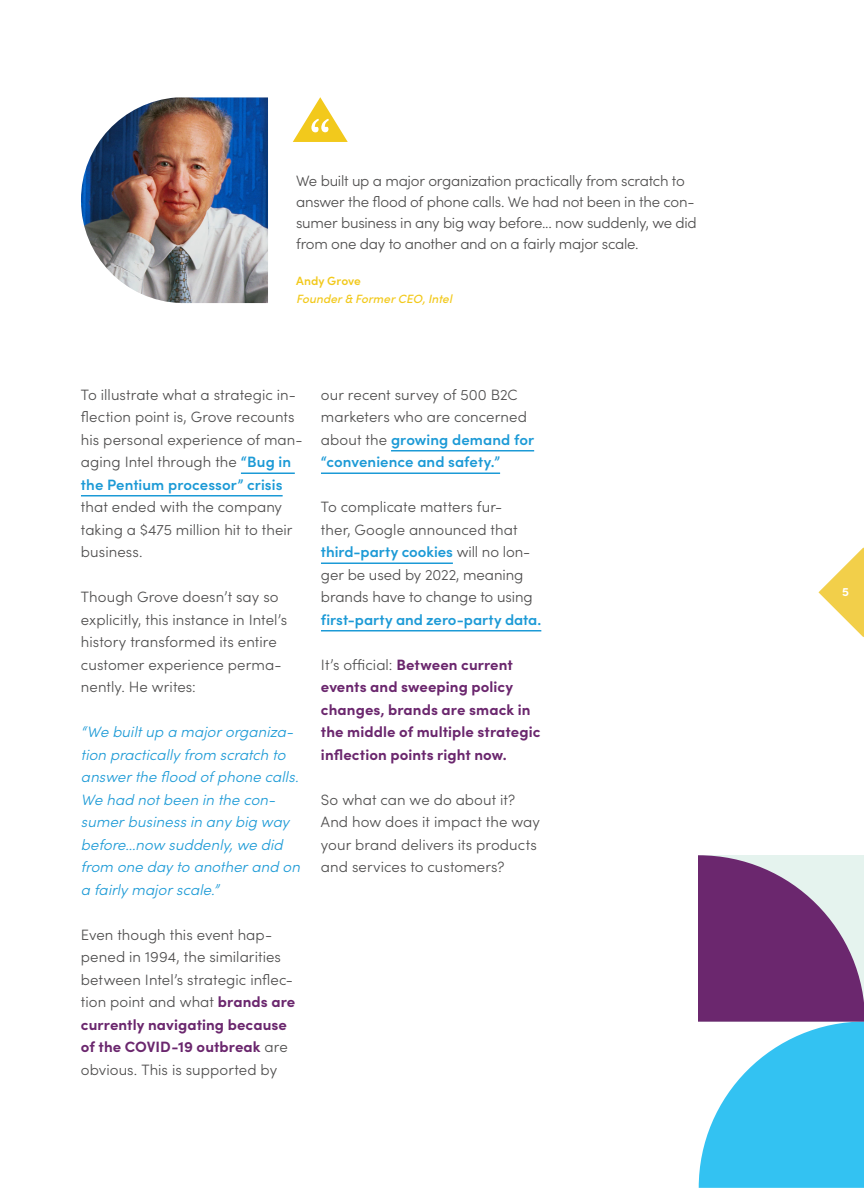
<style>
.page{position:relative;width:864px;height:1188px;background:#fff}
.page>*{position:absolute;margin:0;border:0;box-sizing:border-box;transform-origin:0 0}
.t1{font:300 15px/22.5px "Sofia Pro";letter-spacing:.005em;color:#4e4d4d}
.t2{font:italic 300 15px/22.5px "Sofia Pro";letter-spacing:.005em;color:#1c9ad6}
.t3{font:300 15px/21px "Sofia Pro";letter-spacing:-.015em;color:#4e4d4d}
.t4{font:700 15px/22.5px "Sofia Pro";letter-spacing:.005em;color:#6b276e}
.t5{font:600 15px "Sofia Pro";letter-spacing:-.005em;color:#1c9ad6}
.t6{font:italic 500 12px "Sofia Pro";letter-spacing:.005em;color:#f2c91c}
.t7{font:600 12px "Sofia Pro";letter-spacing:.005em;color:#f2c91c}
.t8{font:700 12px "Sofia Pro";color:#fff}
.s1{font-weight:600;color:#1c9ad6}
.s2{font-weight:700;color:#6b276e}
.s3{font-weight:300;color:#4e4d4d}
</style>
<div class="page">
<hr style="left:241px;top:472px;width:54px;height:2px;background:#1c9ad6">
<hr style="left:81px;top:495px;width:202px;height:1px;background:#1c9ad6">
<hr style="left:391px;top:450px;width:143px;height:2px;background:#1c9ad6">
<hr style="left:321px;top:472px;width:179px;height:2px;background:#1c9ad6">
<hr style="left:321px;top:562px;width:132px;height:2px;background:#1c9ad6">
<hr style="left:321px;top:630px;width:220px;height:2px;background:#1c9ad6">
<svg style="left:293px;top:97px;width:55px;height:45px"></svg>
<img style="left:81px;top:98px;width:187px;height:205px">
<svg style="left:699px;top:855px;width:165px;height:333px;background:#7190be"></svg>
<svg style="left:818px;top:547px;width:46px;height:90px"></svg>
<p class="t3" style="left:296px;top:169px;width:402px">We built up a major organization practically from scratch to answer the flood of phone calls. We had not been in the con&shy;sumer business in any big way before... now suddenly, we did from one day to another and on a fairly major scale.</p>
<p class="t7" style="left:296px;top:272px;width:66px">Andy Grove</p>
<p class="t6" style="left:296px;top:290px;width:157px">Founder &amp; Former CEO, Intel</p>
<p class="t1" style="left:81px;top:382px;width:223px">To illustrate what a strategic in&shy;flection point is, Grove recounts his personal experience of man&shy;aging Intel through the <span class="s1">“Bug in the Pentium processor” crisis</span></p>
<p class="t1" style="left:81px;top:495px;width:213px">that ended with the company taking a $475 million hit to their business.</p>
<p class="t1" style="left:81px;top:585px;width:208px">Though Grove doesn’t say so explicitly, this instance in Intel’s history transformed its entire customer experience perma&shy;nently. He writes:</p>
<p class="t2" style="left:81px;top:720px;width:221px">“We built up a major organiza&shy;tion practically from scratch to answer the flood of phone calls.<br>We had not been in the con&shy;sumer business in any big way before...now suddenly, we did from one day to another and on a fairly major scale.”</p>
<p class="t1" style="left:81px;top:922px;width:216px">Even though this event hap&shy;pened in 1994, the similarities between Intel’s strategic inflec&shy;tion point and what <span class="s2">brands are currently navigating because of the COVID-19 outbreak</span> are obvious. This is supported by</p>
<p class="t1" style="left:321px;top:382px;width:215px">our recent survey of 500 B2C marketers who are concerned about the <span class="s1">growing demand for “convenience and safety.”</span></p>
<p class="t1" style="left:321px;top:495px;width:213px">To complicate matters fur&shy;ther, Google announced that <span class="s1">third-party cookies</span> will no lon&shy;ger be used by 2022, meaning brands have to change to using</p>
<p class="t5" style="left:321px;top:608px;width:222px">first-party and zero-party data.</p>
<p class="t4" style="left:321px;top:652px;width:221px"><span class="s3">It’s official:</span> Between current events and sweeping policy changes, brands are smack in the middle of multiple strategic inflection points right now.</p>
<p class="t1" style="left:321px;top:787px;width:221px">So what can we do about it?<br>And how does it impact the way your brand delivers its products and services to customers?</p>
<p class="t8" style="left:842px;top:583px;width:8px">5</p>
</div>
